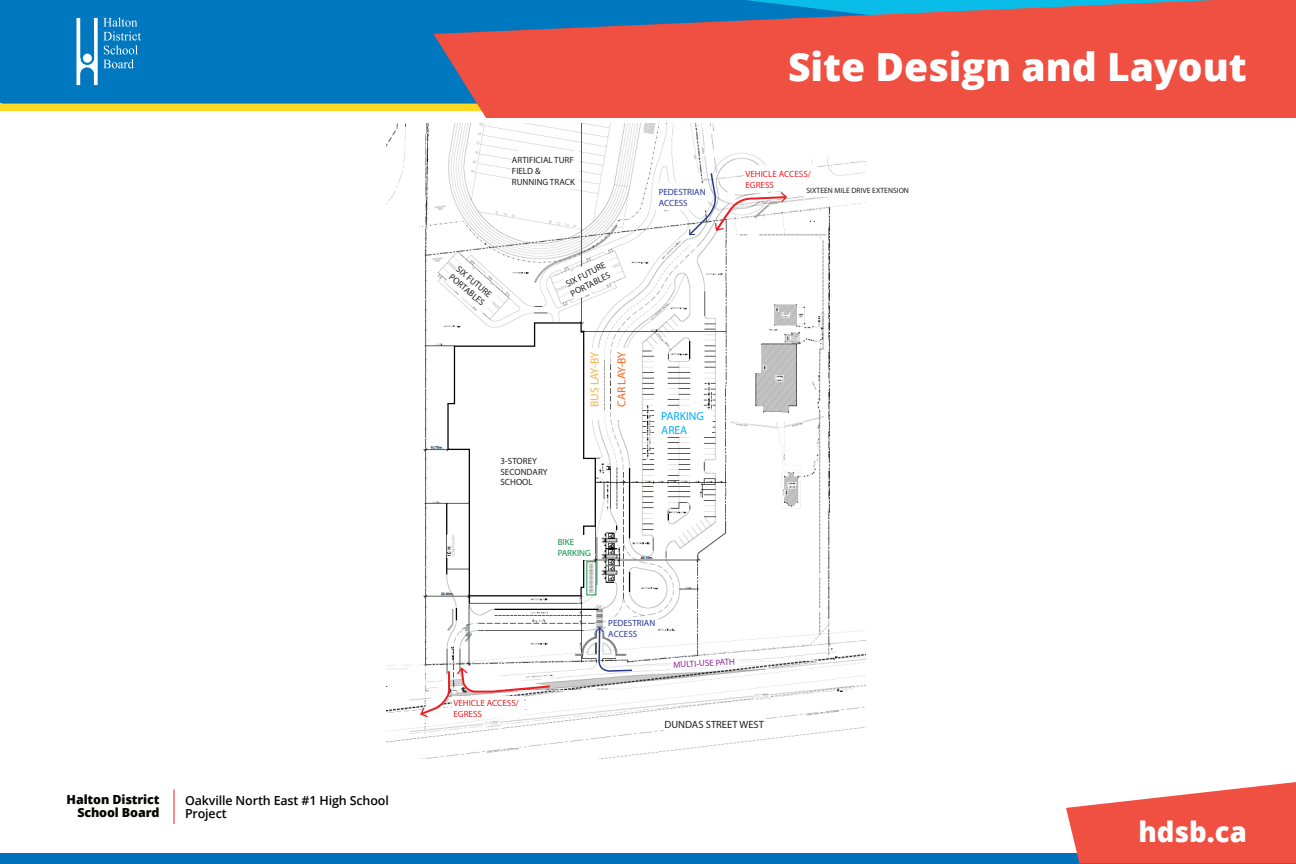
<style>
.page{position:relative;width:1296px;height:864px;background:#fff}
.page>*{position:absolute;margin:0;border:0;box-sizing:border-box;transform-origin:0 0}
.t1{font:800 39px "Open Sans";color:#fff}
.t2{font:800 28.05px "Open Sans";color:#fff}
.t3{font:600 12.5px/13px "Open Sans";letter-spacing:-.01em;color:#040503}
.t4{font:800 12.5px/13px "Open Sans";letter-spacing:-.01em;color:#040503;text-align:right}
.t5{font:11.6px/13.9px "Myriad Pro";color:#00aeef}
.t6{font:11.6px "Myriad Pro";color:#fbb03f}
.t7{font:11.6px "Myriad Pro";color:#f36421}
.t8{font:10.55px "Myriad Pro";color:#231f20}
.t9{font:9.05px/10.8px "Myriad Pro";color:#231f20}
.t10{font:9.05px/10.8px "Myriad Pro";color:#ee1d23}
.t11{font:9.05px/10.8px "Myriad Pro";color:#283890}
.t12{font:9.05px "Myriad Pro";color:#90268f}
.t13{font:9.05px/10.8px "Myriad Pro";color:#0d9344}
.t14{font:7.65px "Myriad Pro";color:#231f20}
</style>
<div class="page">
<svg style="left:0;top:103px;width:433px;height:7px;fill:#ffd923"></svg>
<div style="left:0;top:0;width:433px;height:103px;background:#0078c0"></div>
<svg style="left:433px;top:0;width:863px;height:116px;fill:#ef5042"></svg>
<svg style="left:76px;top:18px;width:65px;height:67px"></svg>
<div style="left:0;top:853px;width:1296px;height:11px;background:#0072bc"></div>
<svg style="left:1066px;top:782px;width:230px;height:81px"></svg>
<hr style="left:174px;top:790px;width:1px;height:34px;background:#ee1f23">
<img style="left:387px;top:123px;width:479px;height:636px">
<div style="left:586px;top:348px;width:18px;height:71px;background:#fff"></div>
<div style="left:657px;top:410px;width:55px;height:26px;background:#fff"></div>
<div style="left:745px;top:165px;width:72px;height:26px;background:#fff"></div>
<div style="left:452px;top:697px;width:71px;height:21px;background:#fff"></div>
<svg style="left:457px;top:667px;width:95px;height:27px"></svg>
<svg style="left:419px;top:669px;width:32px;height:48px"></svg>
<div style="left:613px;top:348px;width:18px;height:71px;background:#fff"></div>
<svg style="left:671px;top:655px;width:67px;height:15px"></svg>
<div style="left:606px;top:617px;width:52px;height:21px;background:#fff"></div>
<div style="left:656px;top:184px;width:52px;height:26px;background:#fff"></div>
<svg style="left:688px;top:172px;width:100px;height:65px"></svg>
<div style="left:556px;top:536px;width:37px;height:24px;background:#fff"></div>
<svg style="left:596px;top:626px;width:38px;height:133px"></svg>
<div style="left:501px;top:452px;width:50px;height:44px;background:#fff"></div>
<div style="left:512px;top:151px;width:66px;height:38px;background:#fff"></div>
<svg style="left:445px;top:261px;width:55px;height:53px"></svg>
<svg style="left:562px;top:254px;width:56px;height:47px"></svg>
<div style="left:664px;top:717px;width:102px;height:17px;background:#fff"></div>
<div style="left:804px;top:181px;width:104px;height:16px;background:#fff"></div>
<hr style="left:646px;top:0;width:3px;height:864px;background:#040503">
<hr style="left:109px;top:0;width:3px;height:864px;background:#040503">
<svg style="left:1186px;top:0;width:4px;height:864px"></svg>
<hr style="left:0;top:764px;width:1296px;height:3px;background:#040503">
<svg style="left:109px;top:116px;width:1187px;height:4px"></svg>
<svg style="left:376px;top:0;width:4px;height:767px"></svg>
<hr style="left:915px;top:0;width:3px;height:864px;background:#040503">
<h3 class="t4" style="left:67px;top:792px;width:94px">Halton District<br>School Board</h3>
<h3 class="t3" style="left:185px;top:793px;width:205px">Oakville North East #1 High School<br>Project</h3>
<h1 class="t1" style="left:788px;top:38px;width:460px">Site Design and Layout</h1>
<p class="t9" style="left:512px;top:154px;width:64px">ARTIFICIAL TURF<br>FIELD &amp;<br>RUNNING TRACK</p>
<p class="t9" style="left:461px;top:263px;width:45px;rotate:40deg">SIX FUTURE<br>PORTABLES</p>
<p class="t9" style="left:564px;top:279px;width:45px;rotate:-27deg">SIX FUTURE<br>PORTABLES</p>
<p class="t9" style="left:501px;top:455px;width:49px">3-STOREY<br>SECONDARY<br>SCHOOL</p>
<p class="t6" style="left:587px;top:407px;width:57px;rotate:-90deg">BUS LAY-BY</p>
<p class="t7" style="left:615px;top:407px;width:57px;rotate:-90deg">CAR LAY-BY</p>
<p class="t13" style="left:558px;top:537px;width:35px">BIKE<br>PARKING</p>
<p class="t11" style="left:659px;top:186px;width:49px">PEDESTRIAN<br>ACCESS</p>
<p class="t5" style="left:661px;top:409px;width:44px">PARKING<br>AREA</p>
<p class="t10" style="left:745px;top:168px;width:67px">VEHICLE ACCESS/<br>EGRESS</p>
<p class="t14" style="left:807px;top:185px;width:104px">SIXTEEN MILE DRIVE EXTENSION</p>
<p class="t10" style="left:453px;top:697px;width:67px">VEHICLE ACCESS/<br>EGRESS</p>
<p class="t11" style="left:608px;top:617px;width:49px">PEDESTRIAN<br>ACCESS</p>
<p class="t12" style="left:673px;top:659px;width:63px;rotate:-3deg">MULTI-USE PATH</p>
<p class="t8" style="left:664px;top:718px;width:101px">DUNDAS STREET WEST</p>
<h2 class="t2" style="left:1138px;top:810px;width:110px">hdsb.ca</h2>
</div>
